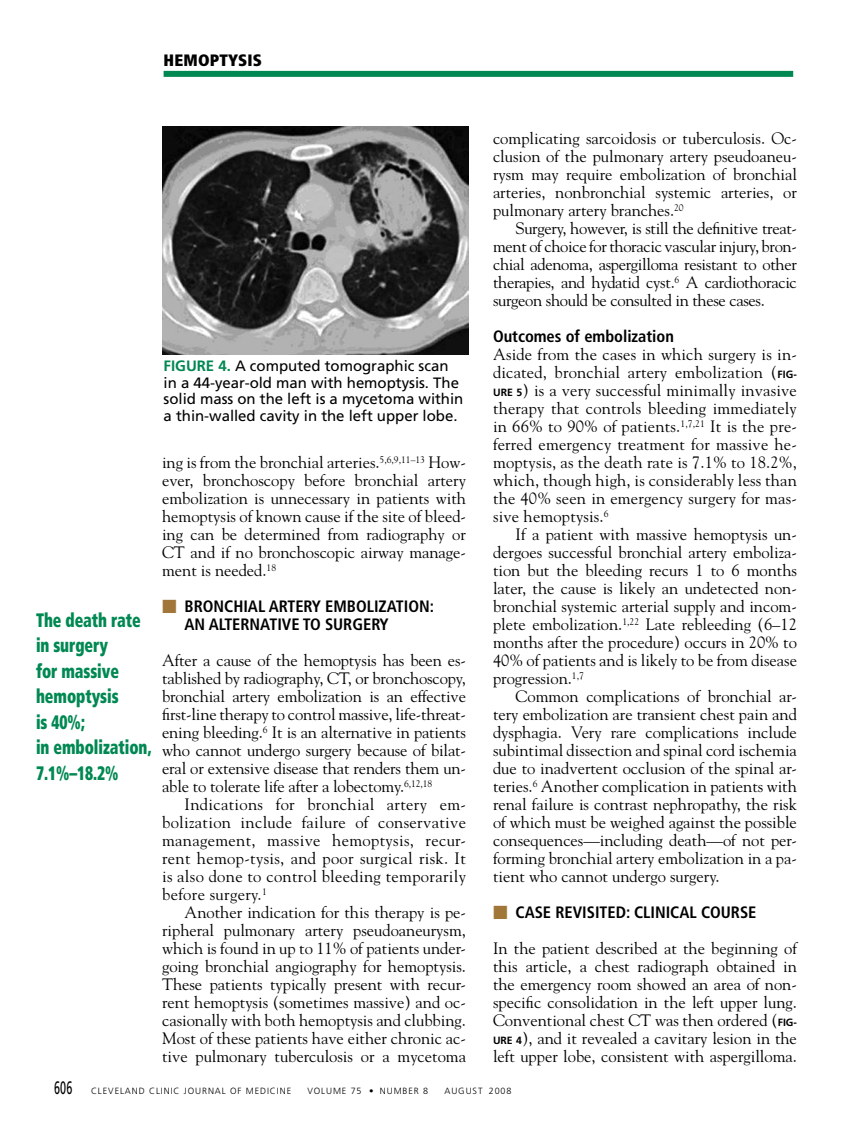
<style>
.page{position:relative;width:851px;height:1134px;background:#fff}
.page>*{position:absolute;margin:0;border:0;box-sizing:border-box;transform-origin:0 0}
.t1{font:900 condensed 19.5px/25.5px "Frutiger LT Std";letter-spacing:-.005em;color:#008852;scale:.8 1}
.t2{font:16.5px/18px "Goudy Std";color:#000;text-align:justify}
.t3{font:700 condensed 16.5px/18px "Frutiger LT Std";color:#000}
.t4{font:900 condensed 16.5px "Frutiger LT Std";letter-spacing:.01em;color:#000}
.t5{font:15px/16.5px "Frutiger LT Std";color:#000}
.t6{font:300 9px "Frutiger LT Std";letter-spacing:.1em;color:#000}
.s1{font-weight:700;color:#008852}
.s2{font-family:"Universal Std Newswith Comm Pi";font-weight:400;font-stretch:normal;color:#a17739}
.s3{font-family:"Frutiger LT Std";font-weight:700;font-size:10.5px}
.s4{font-weight:400;font-size:18px}
</style>
<div class="page">
<div style="left:164px;top:71px;width:629px;height:6px;background:#008852"></div>
<img style="left:162px;top:126px;width:306px;height:229px">
<p class="t4" style="left:164px;top:51px;width:100px">HEMOPTYSIS</p>
<p class="t5" style="left:164px;top:358px;width:301px"><span class="s1">FIGURE 4.</span> A computed tomographic scan in a 44-year-old man with hemoptysis. The solid mass on the left is a mycetoma within a thin-walled cavity in the left upper lobe.</p>
<p class="t1" style="left:36px;top:607px;width:146px">The death rate in surgery<br>for massive hemoptysis<br>is 40%;<br>in embolization,<br>7.1%–18.2%</p>
<p class="t2" style="left:162px;top:453px;width:305px">ing is from the bronchial arteries.<sup>5,6,9,11–13</sup> How&shy;ever, bronchoscopy before bronchial artery embolization is unnecessary in patients with hemoptysis of known cause if the site of bleed&shy;ing can be determined from radiography or CT and if no bronchoscopic airway manage&shy;ment is needed.<sup>18</sup></p>
<p class="t3" style="left:184px;top:597px;width:251px;text-indent:-23px"><span class="s2">■</span> BRONCHIAL ARTERY EMBOLIZATION:<br>AN ALTERNATIVE TO SURGERY</p>
<p class="t2" style="left:162px;top:651px;width:305px">After a cause of the hemoptysis has been es&shy;tablished by radiography, CT, or bronchoscopy, bronchial artery embolization is an effective first-line therapy to control massive, life-threat&shy;ening bleeding.<sup>6</sup> It is an alternative in patients who cannot undergo surgery because of bilat&shy;eral or extensive disease that renders them un&shy;able to tolerate life after a lobectomy.<sup>6,12,18</sup></p>
<p class="t2" style="left:162px;top:795px;width:305px;text-indent:23px">Indications for bronchial artery em&shy;bolization include failure of conservative management, massive hemoptysis, recur&shy;rent hemop-tysis, and poor surgical risk. It is also done to control bleeding temporarily before surgery.<sup>1</sup></p>
<p class="t2" style="left:162px;top:903px;width:305px;text-indent:23px">Another indication for this therapy is pe&shy;ripheral pulmonary artery pseudoaneurysm, which is found in up to 11% of patients under&shy;going bronchial angiography for hemoptysis.<br>These patients typically present with recur&shy;rent hemoptysis (sometimes massive) and oc&shy;casionally with both hemoptysis and clubbing.<br>Most of these patients have either chronic ac&shy;tive pulmonary tuberculosis or a mycetoma</p>
<p class="t2" style="left:493px;top:129px;width:305px">complicating sarcoidosis or tuberculosis. Oc&shy;clusion of the pulmonary artery pseudoaneu&shy;rysm may require embolization of bronchial arteries, nonbronchial systemic arteries, or pulmonary artery branches.<sup>20</sup></p>
<p class="t2" style="left:493px;top:219px;width:305px;text-indent:23px">Surgery, however, is still the definitive treat&shy;ment of choice for thoracic vascular injury, bron&shy;chial adenoma, aspergilloma resistant to other therapies, and hydatid cyst.<sup>6</sup> A cardiothoracic surgeon should be consulted in these cases.</p>
<p class="t3" style="left:493px;top:327px;width:182px">Outcomes of embolization</p>
<p class="t2" style="left:493px;top:345px;width:305px">Aside from the cases in which surgery is in&shy;dicated, bronchial artery embolization (<span class="s3">FIG-URE 5</span>) is a very successful minimally invasive therapy that controls bleeding immediately in 66% to 90% of patients.<sup>1,7,21</sup> It is the pre&shy;ferred emergency treatment for massive he&shy;moptysis, as the death rate is 7.1% to 18.2%, which, though high, is considerably less than the 40% seen in emergency surgery for mas&shy;sive hemoptysis.<sup>6</sup></p>
<p class="t2" style="left:493px;top:525px;width:305px;text-indent:23px">If a patient with massive hemoptysis un&shy;dergoes successful bronchial artery emboliza&shy;tion but the bleeding recurs 1 to 6 months later, the cause is likely an undetected non&shy;bronchial systemic arterial supply and incom&shy;plete embolization.<sup>1,22</sup> Late rebleeding (6–12 months after the procedure) occurs in 20% to 40% of patients and is likely to be from disease progression.<sup>1,7</sup></p>
<p class="t2" style="left:493px;top:687px;width:305px;text-indent:23px">Common complications of bronchial ar&shy;tery embolization are transient chest pain and dysphagia. Very rare complications include subintimal dissection and spinal cord ischemia due to inadvertent occlusion of the spinal ar&shy;teries.<sup>6</sup> Another complication in patients with renal failure is contrast nephropathy, the risk of which must be weighed against the possible consequences—including death—of not per&shy;forming bronchial artery embolization in a pa&shy;tient who cannot undergo surgery.</p>
<p class="t3" style="left:493px;top:903px;width:265px"><span class="s2">■</span> CASE REVISITED: CLINICAL COURSE</p>
<p class="t2" style="left:493px;top:939px;width:305px">In the patient described at the beginning of this article, a chest radiograph obtained in the emergency room showed an area of non&shy;specific consolidation in the left upper lung.<br>Conventional chest CT was then ordered (<span class="s3">FIG-URE 4</span>), and it revealed a cavitary lesion in the left upper lobe, consistent with aspergilloma.</p>
<p class="t6" style="left:54px;top:1085px;width:239px"><span class="s4">606</span> CLEVELAND CLINIC JOURNAL OF MEDICINE</p>
<p class="t6" style="left:307px;top:1085px;width:122px">VOLUME 75 • NUMBER 8</p>
<p class="t6" style="left:444px;top:1085px;width:69px">AUGUST 2008</p>
</div>
